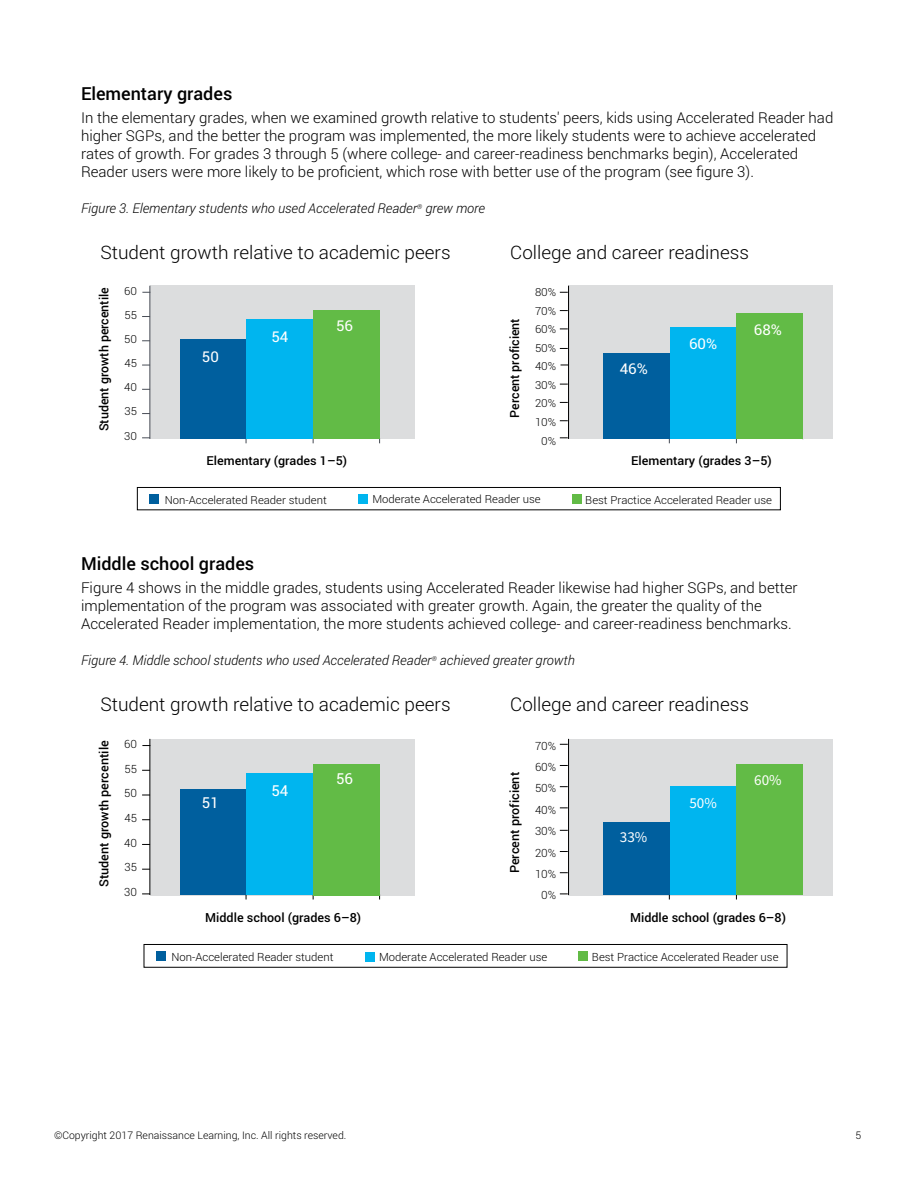
<style>
.page{position:relative;width:918px;height:1188px;background:#fff}
.page>*{position:absolute;margin:0;border:0;box-sizing:border-box;transform-origin:0 0}
.t1{font:300 18.9px "Roboto";color:#000}
.t2{font:300 18.6px "Roboto";color:#000}
.t3{font:500 18px "Roboto";color:#000}
.t4{font:15.15px "Source Sans Pro";color:#fff}
.t5{font:15.15px "Roboto";color:#fff}
.t6{font:300 15px/18px "Roboto";color:#000}
.t7{font:14.85px "Roboto";color:#fff}
.t8{font:italic 300 13.5px "Roboto";color:#000}
.t9{font:500 12.6px "Roboto";color:#000}
.t10{font:500 12.3px "Roboto";color:#000}
.t11{font:300 11.4px/21.5px "Roboto";color:#000;text-align:justify}
.t12{font:300 11.1px/18.6px "Roboto";color:#000;text-align:justify}
.t13{font:300 10.5px "Roboto";color:#000}
</style>
<div class="page">
<div style="left:150px;top:286px;width:264px;height:153px;background:#dcddde"></div>
<hr style="left:150px;top:286px;width:1px;height:153px;background:#474c55">
<div style="left:180px;top:340px;width:67px;height:99px;background:#005f9e"></div>
<div style="left:246px;top:320px;width:67px;height:119px;background:#00b5ef"></div>
<div style="left:313px;top:310px;width:67px;height:129px;background:#62bb46"></div>
<div style="left:568px;top:286px;width:265px;height:153px;background:#dcddde"></div>
<hr style="left:568px;top:286px;width:1px;height:153px;background:#000">
<div style="left:603px;top:354px;width:67px;height:85px;background:#005f9e"></div>
<div style="left:670px;top:328px;width:66px;height:111px;background:#00b5ef"></div>
<div style="left:736px;top:313px;width:67px;height:126px;background:#62bb46"></div>
<div style="left:150px;top:494px;width:9px;height:9px;background:#005f9e"></div>
<div style="left:572px;top:495px;width:9px;height:9px;background:#62bb46"></div>
<div style="left:359px;top:495px;width:9px;height:9px;background:#00b5ef"></div>
<div style="left:137px;top:487px;width:644px;height:23px;border:1px solid #000"></div>
<div style="left:150px;top:739px;width:264px;height:156px;background:#dcddde"></div>
<hr style="left:150px;top:739px;width:1px;height:156px;background:#000">
<div style="left:180px;top:789px;width:67px;height:106px;background:#005f9e"></div>
<div style="left:246px;top:774px;width:67px;height:121px;background:#00b5ef"></div>
<div style="left:313px;top:764px;width:67px;height:131px;background:#62bb46"></div>
<div style="left:568px;top:739px;width:265px;height:156px;background:#dcddde"></div>
<hr style="left:568px;top:739px;width:1px;height:156px;background:#000">
<div style="left:603px;top:823px;width:67px;height:72px;background:#005f9e"></div>
<div style="left:670px;top:786px;width:66px;height:109px;background:#00b5ef"></div>
<div style="left:736px;top:764px;width:67px;height:131px;background:#62bb46"></div>
<div style="left:156px;top:951px;width:10px;height:9px;background:#005f9e"></div>
<div style="left:579px;top:952px;width:9px;height:9px;background:#62bb46"></div>
<div style="left:365px;top:952px;width:10px;height:9px;background:#00b5ef"></div>
<div style="left:144px;top:944px;width:643px;height:23px;border:1px solid #000"></div>
<p class="t3" style="left:81px;top:81px;width:153px">Elementary grades</p>
<p class="t6" style="left:81px;top:108px;width:754px">In the elementary grades, when we examined growth relative to students' peers, kids using Accelerated Reader had higher SGPs, and the better the program was implemented, the more likely students were to achieve accelerated rates of growth. For grades 3 through 5 (where college- and career-readiness benchmarks begin), Accelerated Reader users were more likely to be proficient, which rose with better use of the program (see figure 3).</p>
<p class="t8" style="left:81px;top:199px;width:406px">Figure 3. Elementary students who used Accelerated Reader<sup>®</sup> grew more</p>
<p class="t2" style="left:100px;top:239px;width:352px">Student growth relative to academic peers</p>
<p class="t2" style="left:510px;top:239px;width:240px">College and career readiness</p>
<p class="t9" style="left:95px;top:431px;width:145px;rotate:-90deg">Student growth percentile</p>
<p class="t12" style="left:124px;top:279px;width:14px;line-height:24.2px">60<br>55<br>50<br>45<br>40<br>35<br>30</p>
<p class="t7" style="left:202px;top:346px;width:19px">50</p>
<p class="t7" style="left:271px;top:326px;width:19px">54</p>
<p class="t7" style="left:336px;top:315px;width:19px">56</p>
<p class="t10" style="left:207px;top:452px;width:142px">Elementary (grades 1–5)</p>
<p class="t9" style="left:506px;top:418px;width:101px;rotate:-90deg">Percent proficient</p>
<p class="t12" style="left:535px;top:283px;width:23px;text-align:center">80%<br>70%<br>60%<br>50%<br>40%<br>30%<br>20%<br>10%<br>0%</p>
<p class="t7" style="left:620px;top:359px;width:30px">46%</p>
<p class="t7" style="left:689px;top:333px;width:30px">60%</p>
<p class="t7" style="left:754px;top:319px;width:30px">68%</p>
<p class="t10" style="left:631px;top:452px;width:142px">Elementary (grades 3–5)</p>
<p class="t12" style="left:165px;top:490px;width:163px">Non-Accelerated Reader student</p>
<p class="t12" style="left:372px;top:490px;width:170px">Moderate Accelerated Reader use</p>
<p class="t12" style="left:585px;top:490px;width:188px">Best Practice Accelerated Reader use</p>
<p class="t3" style="left:81px;top:551px;width:175px">Middle school grades</p>
<p class="t6" style="left:81px;top:579px;width:718px">Figure 4 shows in the middle grades, students using Accelerated Reader likewise had higher SGPs, and better implementation of the program was associated with greater growth. Again, the greater the quality of the<br>Accelerated Reader implementation, the more students achieved college- and career-readiness benchmarks.</p>
<p class="t8" style="left:81px;top:651px;width:495px">Figure 4. Middle school students who used Accelerated Reader<sup>®</sup> achieved greater growth</p>
<p class="t1" style="left:100px;top:692px;width:352px">Student growth relative to academic peers</p>
<p class="t1" style="left:510px;top:692px;width:240px">College and career readiness</p>
<p class="t9" style="left:95px;top:887px;width:148px;rotate:-90deg">Student growth percentile</p>
<p class="t11" style="left:124px;top:732px;width:14px;line-height:24.6px">60<br>55<br>50<br>45<br>40<br>35<br>30</p>
<p class="t5" style="left:202px;top:792px;width:19px">51</p>
<p class="t5" style="left:271px;top:780px;width:19px">54</p>
<p class="t5" style="left:336px;top:768px;width:19px">56</p>
<p class="t9" style="left:506px;top:873px;width:103px;rotate:-90deg">Percent proficient</p>
<p class="t11" style="left:535px;top:734px;width:23px;text-align:center">70%<br>60%<br>50%<br>40%<br>30%<br>20%<br>10%<br>0%</p>
<p class="t4" style="left:620px;top:828px;width:29px">33%</p>
<p class="t4" style="left:689px;top:793px;width:29px">50%</p>
<p class="t4" style="left:754px;top:771px;width:29px">60%</p>
<p class="t9" style="left:205px;top:908px;width:158px">Middle school (grades 6–8)</p>
<p class="t9" style="left:630px;top:908px;width:158px">Middle school (grades 6–8)</p>
<p class="t11" style="left:172px;top:946px;width:163px">Non-Accelerated Reader student</p>
<p class="t11" style="left:379px;top:945px;width:170px">Moderate Accelerated Reader use</p>
<p class="t11" style="left:592px;top:946px;width:188px">Best Practice Accelerated Reader use</p>
<p class="t13" style="left:54px;top:1128px;width:294px">©Copyright 2017 Renaissance Learning, Inc. All rights reserved.</p>
<p class="t13" style="left:856px;top:1128px;width:7px">5</p>
</div>
